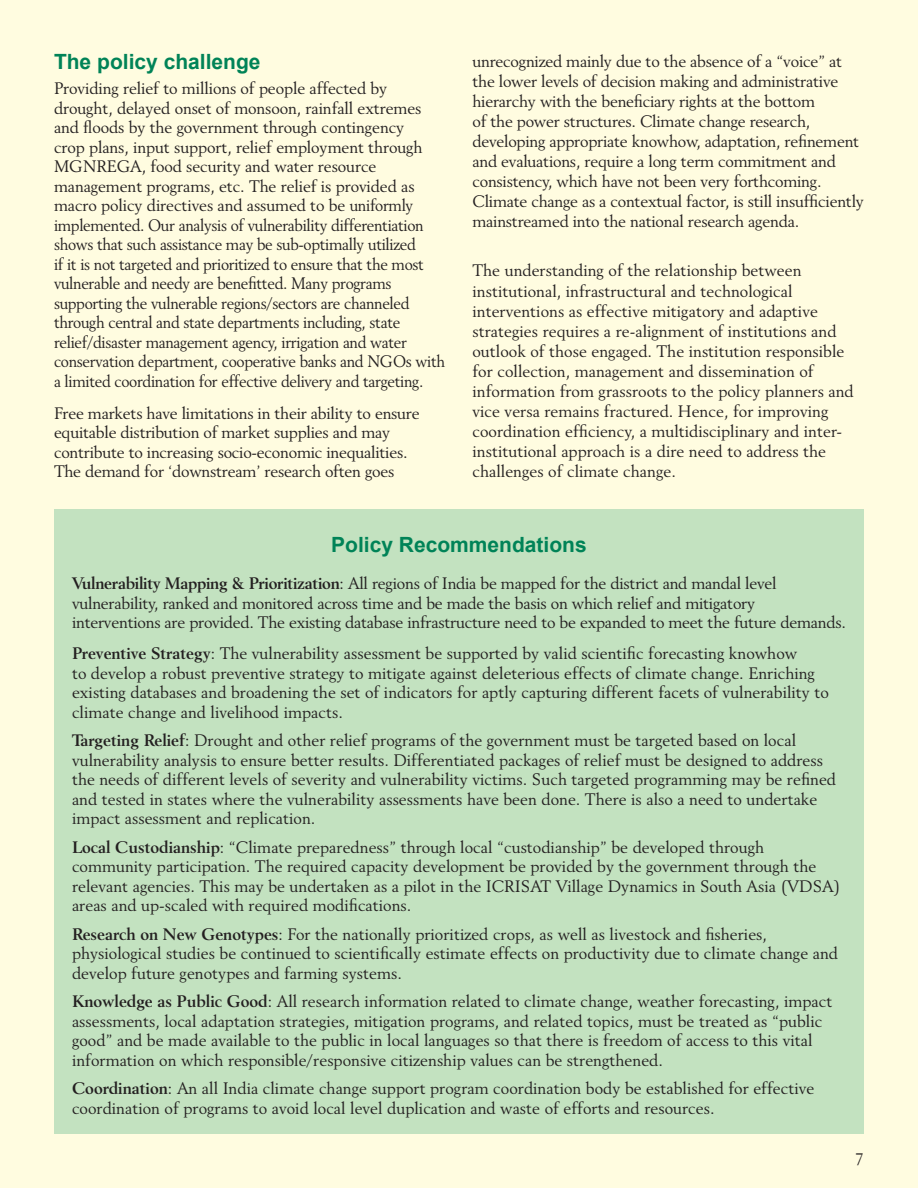
<style>
.page{position:relative;width:918px;height:1188px;background:#fffce0}
.page>*{position:absolute;margin:0;border:0;box-sizing:border-box;transform-origin:0 0}
.B{font:700 21px "Arial";color:#008357}
.Body_text{font:16.5px/19.5px "Revival 565 BT";color:#231f20}
.Body_text-2{font:16.5px/19.5px "Revival 565 BT";letter-spacing:-.02em;color:#231f20}
.s1{font-weight:700}
</style>
<div class="page">
<div style="left:54px;top:509px;width:810px;height:625px;background:#c3e2c0"></div>
<p class="B" style="left:54px;top:48px;width:208px">The policy challenge</p>
<p class="Body_text-2" style="left:54px;top:78px;width:393px">Providing relief to millions of people affected by drought, delayed onset of monsoon, rainfall extremes and floods by the government through contingency<br>crop plans, input support, relief employment through MGNREGA, food security and water resource management programs, etc. The relief is provided as macro policy directives and assumed to be uniformly implemented. Our analysis of vulnerability differentiation shows that such assistance may be sub-optimally utilized<br>if it is not targeted and prioritized to ensure that the most vulnerable and needy are benefitted. Many programs supporting the vulnerable regions/sectors are channeled through central and state departments including, state relief/disaster management agency, irrigation and water conservation department, cooperative banks and NGOs with a limited coordination for effective delivery and targeting.</p>
<p class="Body_text" style="left:54px;top:403px;width:367px">Free markets have limitations in their ability to ensure equitable distribution of market supplies and may contribute to increasing socio-economic inequalities.<br>The demand for ‘downstream’ research often goes</p>
<p class="Body_text" style="left:472px;top:51px;width:393px;line-height:20.1px">unrecognized mainly due to the absence of a “voice” at the lower levels of decision making and administrative hierarchy with the beneficiary rights at the bottom<br>of the power structures. Climate change research, developing appropriate knowhow, adaptation, refinement and evaluations, require a long term commitment and consistency, which have not been very forthcoming.<br>Climate change as a contextual factor, is still insufficiently mainstreamed into the national research agenda.</p>
<p class="Body_text" style="left:472px;top:260px;width:383px;line-height:20.1px">The understanding of the relationship between institutional, infrastructural and technological interventions as effective mitigatory and adaptive strategies requires a re-alignment of institutions and outlook of those engaged. The institution responsible for collection, management and dissemination of information from grassroots to the policy planners and vice versa remains fractured. Hence, for improving coordination efficiency, a multidisciplinary and inter&shy;institutional approach is a dire need to address the challenges of climate change.</p>
<p class="B" style="left:331px;top:530px;width:257px">Policy Recommendations</p>
<p class="Body_text" style="left:72px;top:573px;width:775px"><span class="s1">Vulnerability Mapping &amp; Prioritization</span>: All regions of India be mapped for the district and mandal level vulnerability, ranked and monitored across time and be made the basis on which relief and mitigatory interventions are provided. The existing database infrastructure need to be expanded to meet the future demands.</p>
<p class="Body_text" style="left:72px;top:643px;width:759px"><span class="s1">Preventive Strategy</span>: The vulnerability assessment be supported by valid scientific forecasting knowhow<br>to develop a robust preventive strategy to mitigate against deleterious effects of climate change. Enriching existing databases and broadening the set of indicators for aptly capturing different facets of vulnerability to climate change and livelihood impacts.</p>
<p class="Body_text" style="left:72px;top:730px;width:766px"><span class="s1">Targeting Relief</span>: Drought and other relief programs of the government must be targeted based on local vulnerability analysis to ensure better results. Differentiated packages of relief must be designed to address the needs of different levels of severity and vulnerability victims. Such targeted programming may be refined and tested in states where the vulnerability assessments have been done. There is also a need to undertake impact assessment and replication.</p>
<p class="Body_text" style="left:72px;top:837px;width:770px"><span class="s1">Local Custodianship</span>: “Climate preparedness” through local “custodianship” be developed through community participation. The required capacity development be provided by the government through the relevant agencies. This may be undertaken as a pilot in the ICRISAT Village Dynamics in South Asia (VDSA) areas and up-scaled with required modifications.</p>
<p class="Body_text" style="left:72px;top:924px;width:768px"><span class="s1">Research on New Genotypes</span>: For the nationally prioritized crops, as well as livestock and fisheries, physiological studies be continued to scientifically estimate effects on productivity due to climate change and develop future genotypes and farming systems.</p>
<p class="Body_text" style="left:72px;top:991px;width:762px"><span class="s1">Knowledge as Public Good</span>: All research information related to climate change, weather forecasting, impact assessments, local adaptation strategies, mitigation programs, and related topics, must be treated as “public good” and be made available to the public in local languages so that there is freedom of access to this vital information on which responsible/responsive citizenship values can be strengthened.</p>
<p class="Body_text" style="left:72px;top:1078px;width:744px"><span class="s1">Coordination</span>: An all India climate change support program coordination body be established for effective coordination of programs to avoid local level duplication and waste of efforts and resources.</p>
<p class="Body_text" style="left:855px;top:1149px;width:11px">7</p>
</div>
